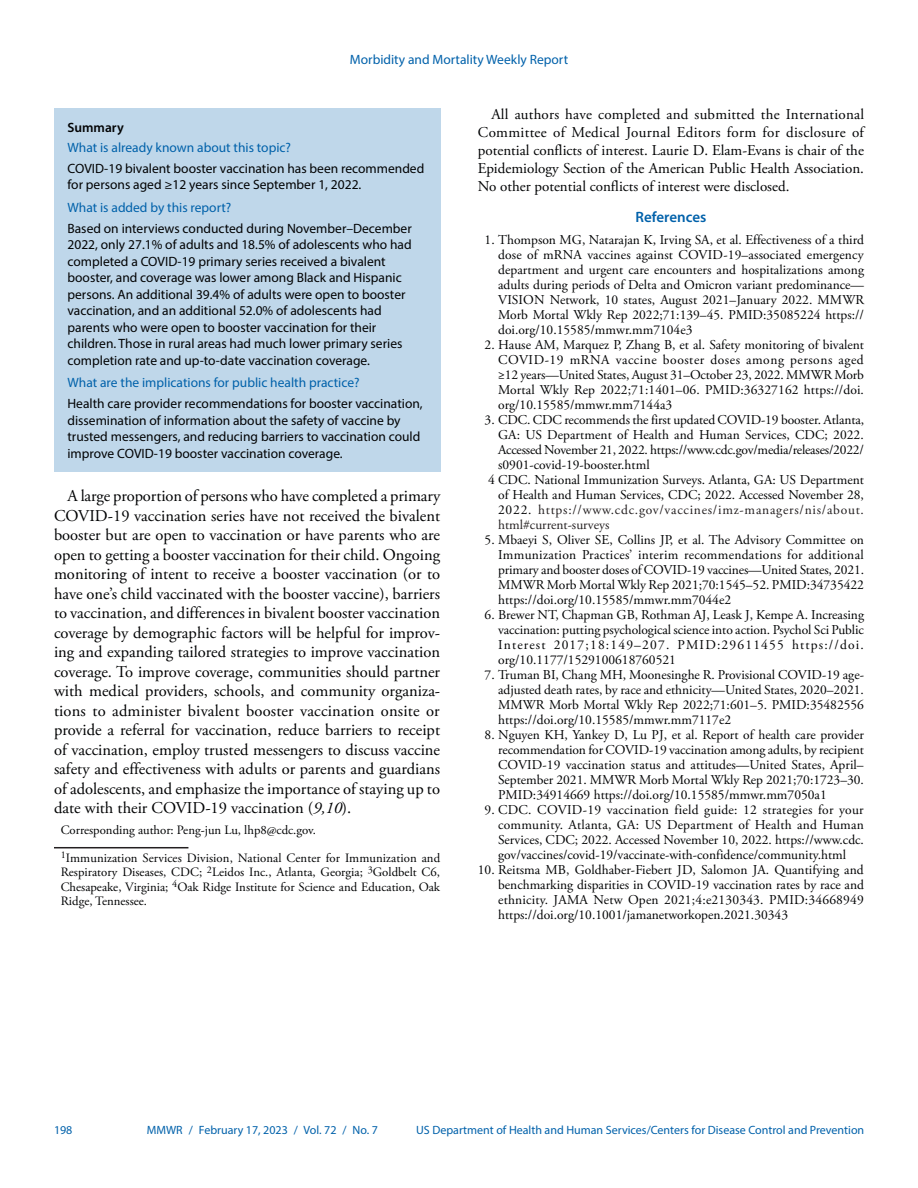
<style>
.page{position:relative;width:918px;height:1188px;background:#fff}
.page>*{position:absolute;margin:0;border:0;box-sizing:border-box;transform-origin:0 0}
.Paragraph{font:16.5px/19.5px "Adobe Garamond Pro";color:#010203;text-align:justify}
.Conflict_of_Interest{font:15px/18px "Adobe Garamond Pro";color:#010203;text-align:justify}
.Ref_Title{font:600 15px "Myriad Pro";color:#0061aa}
.Reference_10{font:13.5px/15px "Adobe Garamond Pro";color:#010203;text-align:justify}
.Summary_Box_Text{font:13.5px/16.5px "Myriad Pro";color:#010203}
.Summary_Box_Heading{font:13.5px "Myriad Pro";color:#0061aa}
.Summary_Box_Ttile{font:600 13.5px "Myriad Pro";color:#010203}
.Author_Affiliations{font:12.75px/14.2px "Adobe Garamond Pro";color:#010203;text-align:justify}
.Corresponding_Author{font:12.75px "Adobe Garamond Pro";color:#010203}
.t1{font:12px "Myriad Pro";color:#0061aa}
.s1{font-style:italic}
.s2{color:#231f20}
</style>
<div class="page">
<div style="left:54px;top:108px;width:386px;height:363px;background:#bfd7ea"></div>
<hr style="left:54px;top:847px;width:134px;height:1px;background:#231f20">
<p class="Summary_Box_Heading" style="left:350px;top:51px;width:220px">Morbidity and Mortality Weekly Report</p>
<h1 class="Summary_Box_Ttile" style="left:68px;top:119px;width:58px">Summary</h1>
<h1 class="Summary_Box_Heading" style="left:68px;top:139px;width:225px">What is already known about this topic?</h1>
<p class="Summary_Box_Text" style="left:68px;top:160px;width:358px">COVID-19 bivalent booster vaccination has been recommended for persons aged ≥12 years since September 1, 2022.</p>
<h1 class="Summary_Box_Heading" style="left:68px;top:199px;width:165px">What is added by this report?</h1>
<p class="Summary_Box_Text" style="left:68px;top:220px;width:346px">Based on interviews conducted during November–December 2022, only 27.1% of adults and 18.5% of adolescents who had completed a COVID-19 primary series received a bivalent booster, and coverage was lower among Black and Hispanic persons. An additional 39.4% of adults were open to booster vaccination, and an additional 52.0% of adolescents had parents who were open to booster vaccination for their children. Those in rural areas had much lower primary series completion rate and up-to-date vaccination coverage.</p>
<h1 class="Summary_Box_Heading" style="left:68px;top:375px;width:294px">What are the implications for public health practice?</h1>
<p class="Summary_Box_Text" style="left:68px;top:395px;width:357px">Health care provider recommendations for booster vaccination, dissemination of information about the safety of vaccine by trusted messengers, and reducing barriers to vaccination could improve COVID-19 booster vaccination coverage.</p>
<p class="Paragraph" style="left:54px;top:487px;width:388px;text-indent:13px">A large proportion of persons who have completed a primary COVID-19 vaccination series have not received the bivalent booster but are open to vaccination or have parents who are open to getting a booster vaccination for their child. Ongoing monitoring of intent to receive a booster vaccination (or to have one’s child vaccinated with the booster vaccine), barriers to vaccination, and differences in bivalent booster vaccination coverage by demographic factors will be helpful for improv&shy;ing and expanding tailored strategies to improve vaccination coverage. To improve coverage, communities should partner with medical providers, schools, and community organiza&shy;tions to administer bivalent booster vaccination onsite or provide a referral for vaccination, reduce barriers to receipt of vaccination, employ trusted messengers to discuss vaccine safety and effectiveness with adults or parents and guardians of adolescents, and emphasize the importance of staying up to date with their COVID-19 vaccination (<span class="s1">9,10</span>).</p>
<p class="Corresponding_Author" style="left:61px;top:823px;width:257px">Corresponding author: Peng-jun Lu, lhp8@cdc.gov.</p>
<p class="Author_Affiliations" style="left:61px;top:851px;width:381px"><sup>1</sup>Immunization Services Division, National Center for Immunization and Respiratory Diseases, CDC; <sup>2</sup>Leidos Inc., Atlanta, Georgia; <sup>3</sup>Goldbelt C6, Chesapeake, Virginia; <sup>4</sup>Oak Ridge Institute for Science and Education, Oak Ridge, Tennessee.</p>
<p class="Conflict_of_Interest" style="left:478px;top:106px;width:388px;text-indent:14px">All authors have completed and submitted the International Committee of Medical Journal Editors form for disclosure of potential conflicts of interest. Laurie D. Elam-Evans is chair of the Epidemiology Section of the American Public Health Association.<br>No other potential conflicts of interest were disclosed.</p>
<h1 class="Ref_Title" style="left:636px;top:208px;width:72px">References</h1>
<p class="Reference_10" style="left:498px;top:233px;width:367px;text-indent:-14px">1. Thompson MG, Natarajan K, Irving SA, et al. Effectiveness of a third dose of mRNA vaccines against COVID-19–associated emergency department and urgent care encounters and hospitalizations among adults during periods of Delta and Omicron variant predominance— VISION Network, 10 states, August 2021–January 2022. MMWR Morb Mortal Wkly Rep 2022;71:139–45. PMID:35085224 https:// doi.org/10.15585/mmwr.mm7104e3</p>
<p class="Reference_10" style="left:498px;top:338px;width:367px;text-indent:-13px">2. Hause AM, Marquez P, Zhang B, et al. Safety monitoring of bivalent COVID-19 mRNA vaccine booster doses among persons aged ≥12 years—United States, August 31–October 23, 2022. MMWR Morb Mortal Wkly Rep 2022;71:1401–06. PMID:36327162 https://doi. org/10.15585/mmwr.mm7144a3</p>
<p class="Reference_10" style="left:498px;top:413px;width:368px;text-indent:-14px">3. CDC. CDC recommends the first updated COVID-19 booster. Atlanta, GA: US Department of Health and Human Services, CDC; 2022.<br>Accessed November 21, 2022. https://www.cdc.gov/media/releases/2022/ s0901-covid-19-booster.html</p>
<p class="Reference_10" style="left:498px;top:473px;width:367px;text-indent:-10px">4 CDC. National Immunization Surveys. Atlanta, GA: US Department of Health and Human Services, CDC; 2022. Accessed November 28, 2022. <span class="s2">https://www.cdc.gov/vaccines/imz-managers/nis/about. html#current-surveys</span></p>
<p class="Reference_10" style="left:498px;top:533px;width:367px;text-indent:-14px">5. Mbaeyi S, Oliver SE, Collins JP, et al. The Advisory Committee on Immunization Practices’ interim recommendations for additional primary and booster doses of COVID-19 vaccines—United States, 2021.<br>MMWR Morb Mortal Wkly Rep 2021;70:1545–52. PMID:34735422 https://doi.org/10.15585/mmwr.mm7044e2</p>
<p class="Reference_10" style="left:498px;top:608px;width:367px;text-indent:-14px">6. Brewer NT, Chapman GB, Rothman AJ, Leask J, Kempe A. Increasing vaccination: putting psychological science into action. Psychol Sci Public Interest 2017;18:149–207. PMID:29611455 https://doi. org/10.1177/1529100618760521</p>
<p class="Reference_10" style="left:498px;top:668px;width:367px;text-indent:-14px">7. Truman BI, Chang MH, Moonesinghe R. Provisional COVID-19 age&shy;adjusted death rates, by race and ethnicity—United States, 2020–2021.<br>MMWR Morb Mortal Wkly Rep 2022;71:601–5. PMID:35482556 https://doi.org/10.15585/mmwr.mm7117e2</p>
<p class="Reference_10" style="left:498px;top:728px;width:367px;text-indent:-14px">8. Nguyen KH, Yankey D, Lu PJ, et al. Report of health care provider recommendation for COVID-19 vaccination among adults, by recipient COVID-19 vaccination status and attitudes—United States, April– September 2021. MMWR Morb Mortal Wkly Rep 2021;70:1723–30.<br>PMID:34914669 https://doi.org/10.15585/mmwr.mm7050a1</p>
<p class="Reference_10" style="left:498px;top:803px;width:367px;text-indent:-14px">9. CDC. COVID-19 vaccination field guide: 12 strategies for your community. Atlanta, GA: US Department of Health and Human Services, CDC; 2022. Accessed November 10, 2022. https://www.cdc. gov/vaccines/covid-19/vaccinate-with-confidence/community.html</p>
<p class="Reference_10" style="left:498px;top:863px;width:367px;text-indent:-20px">10. Reitsma MB, Goldhaber-Fiebert JD, Salomon JA. Quantifying and benchmarking disparities in COVID-19 vaccination rates by race and ethnicity. JAMA Netw Open 2021;4:e2130343. PMID:34668949 https://doi.org/10.1001/jamanetworkopen.2021.30343</p>
<p class="t1" style="left:54px;top:1123px;width:20px">198</p>
<p class="t1" style="left:147px;top:1123px;width:233px">MMWR / February 17, 2023 / Vol. 72 / No. 7</p>
<p class="t1" style="left:416px;top:1123px;width:450px">US Department of Health and Human Services/Centers for Disease Control and Prevention</p>
</div>
